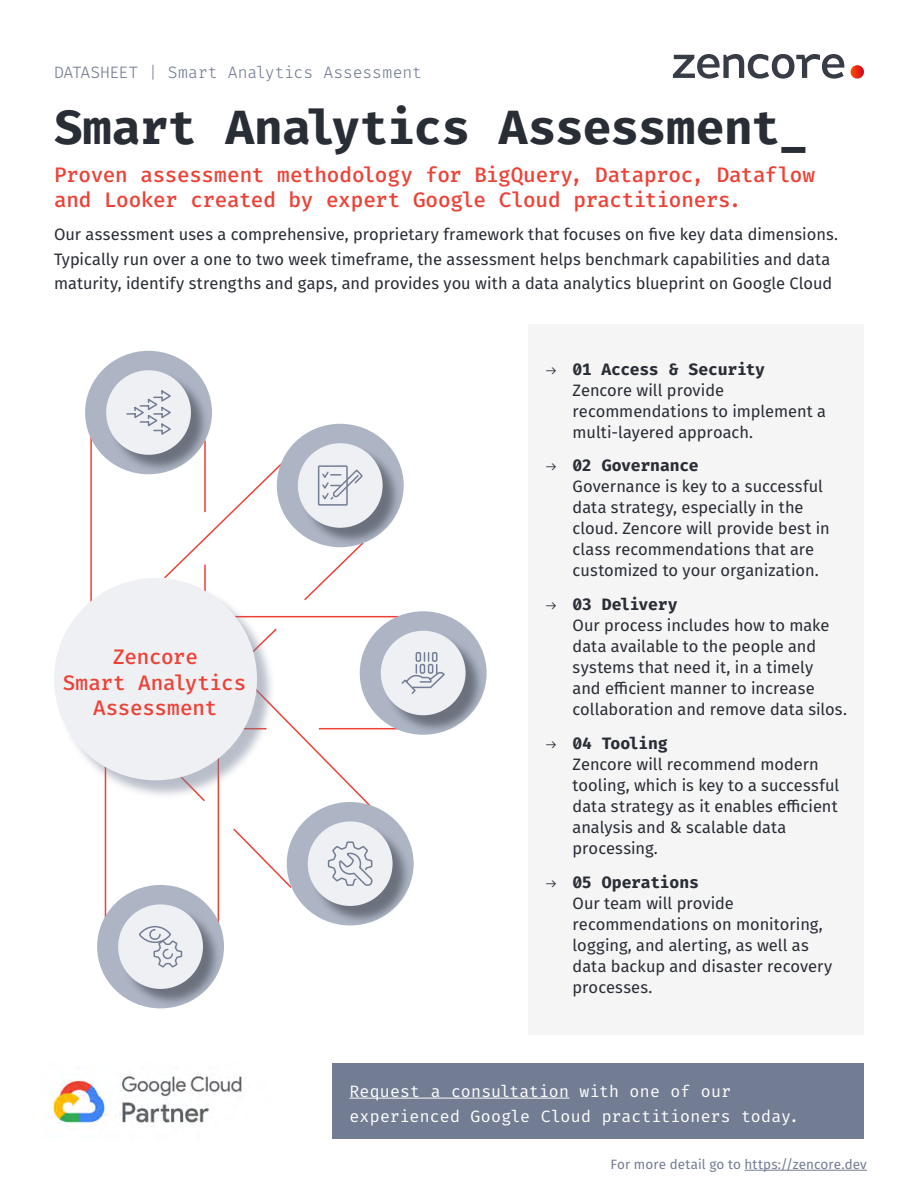
<style>
.page{position:relative;width:918px;height:1188px;background:#fff}
.page>*{position:absolute;margin:0;border:0;box-sizing:border-box;transform-origin:0 0}
.t1{font:700 48px "Fira Code";letter-spacing:-.015em;color:#292d35}
.t2{font:500 21px/25.2px "Fira Code";letter-spacing:-.015em;color:#ed4136}
.t3{font:16.5px/21px "Fira Sans";color:#292d35}
.t4{font:16.5px/24.8px "Fira Code";letter-spacing:.01em;color:#fff}
.t5{font:700 16.5px "Fira Code";letter-spacing:-.02em;color:#292d35}
.t6{font:300 16.5px "Fira Code";letter-spacing:-.015em;color:#727d93}
.t7{font:13.5px "Fira Sans";letter-spacing:.01em;color:#727d93}
</style>
<div class="page">
<img style="left:50px;top:1074px;width:192px;height:51px">
<svg style="left:673px;top:54px;width:171px;height:25px"></svg>
<svg style="left:851px;top:65px;width:13px;height:14px"></svg>
<hr style="left:744px;top:1170px;width:123px;height:1px;background:#727d93">
<div style="left:333px;top:1064px;width:531px;height:75px;background:#727d93"></div>
<hr style="left:350px;top:1098px;width:219px;height:1px;background:#fff">
<div style="left:529px;top:324px;width:335px;height:711px;background:#f5f5f6"></div>
<hr style="left:105px;top:765px;width:1px;height:154px;background:#ed4136">
<hr style="left:218px;top:751px;width:1px;height:174px;background:#ed4136">
<hr style="left:229px;top:616px;width:175px;height:1px;background:#ed4136">
<hr style="left:319px;top:728px;width:85px;height:1px;background:#ed4136">
<hr style="left:90px;top:424px;width:2px;height:212px;background:#ed4136">
<svg style="left:164px;top:461px;width:121px;height:119px"></svg>
<svg style="left:304px;top:546px;width:57px;height:55px"></svg>
<svg style="left:276px;top:687px;width:98px;height:122px"></svg>
<svg style="left:233px;top:828px;width:60px;height:62px"></svg>
<div style="left:56px;top:580px;width:220px;height:219px;background:#727d93;opacity:.5"></div>
<div style="left:54px;top:578px;width:203px;height:202px;background:#eff0f4;border-radius:50%"></div>
<div style="left:277px;top:424px;width:127px;height:123px;background:#adb5c5;border-radius:50%"></div>
<div style="left:300px;top:445px;width:102px;height:101px;background:#292d35;opacity:.5"></div>
<div style="left:298px;top:443px;width:85px;height:85px;background:#eff0f4;border-radius:50%"></div>
<div style="left:360px;top:611px;width:127px;height:124px;background:#adb5c5;border-radius:50%"></div>
<div style="left:383px;top:633px;width:102px;height:101px;background:#292d35;opacity:.5"></div>
<div style="left:381px;top:631px;width:85px;height:84px;background:#eff0f4;border-radius:50%"></div>
<div style="left:287px;top:802px;width:127px;height:123px;background:#adb5c5;border-radius:50%"></div>
<div style="left:310px;top:823px;width:102px;height:102px;background:#292d35;opacity:.5"></div>
<div style="left:308px;top:821px;width:85px;height:85px;background:#eff0f4;border-radius:50%"></div>
<svg style="left:327px;top:841px;width:46px;height:45px"></svg>
<div style="left:97px;top:885px;width:127px;height:123px;background:#adb5c5;border-radius:50%"></div>
<div style="left:120px;top:906px;width:102px;height:101px;background:#292d35;opacity:.5"></div>
<div style="left:118px;top:904px;width:85px;height:85px;background:#eff0f4;border-radius:50%"></div>
<div style="left:85px;top:351px;width:127px;height:123px;background:#adb5c5;border-radius:50%"></div>
<div style="left:108px;top:372px;width:102px;height:101px;background:#292d35;opacity:.5"></div>
<div style="left:106px;top:370px;width:85px;height:85px;background:#eff0f4;border-radius:50%"></div>
<svg style="left:139px;top:925px;width:44px;height:43px"></svg>
<svg style="left:401px;top:652px;width:44px;height:42px"></svg>
<svg style="left:317px;top:465px;width:46px;height:41px"></svg>
<svg style="left:126px;top:390px;width:45px;height:45px"></svg>
<p class="t6" style="left:54px;top:61px;width:370px">DATASHEET | Smart Analytics Assessment</p>
<h1 class="t1" style="left:54px;top:93px;width:755px">Smart Analytics Assessment_</h1>
<p class="t2" style="left:54px;top:163px;width:763px">Proven assessment methodology for BigQuery, Dataproc, Dataflow and Looker created by expert Google Cloud practitioners.</p>
<p class="t3" style="left:54px;top:221px;width:786px;line-height:24.8px">Our assessment uses a comprehensive, proprietary framework that focuses on five key data dimensions.<br>Typically run over a one to two week timeframe, the assessment helps benchmark capabilities and data maturity, identify strengths and gaps, and provides you with a data analytics blueprint on Google Cloud</p>
<p class="t2" style="left:63px;top:646px;width:185px;text-align:center">Zencore<br>Smart Analytics<br>Assessment</p>
<p class="t5" style="left:573px;top:357px;width:194px">01 Access &amp; Security</p>
<p class="t3" style="left:573px;top:379px;width:255px">Zencore will provide recommendations to implement a multi-layered approach.</p>
<p class="t5" style="left:573px;top:454px;width:128px">02 Governance</p>
<p class="t3" style="left:573px;top:476px;width:259px">Governance is key to a successful data strategy, especially in the cloud. Zencore will provide best in class recommendations that are customized to your organization.</p>
<p class="t5" style="left:573px;top:593px;width:107px">03 Delivery</p>
<p class="t3" style="left:573px;top:614px;width:276px">Our process includes how to make data available to the people and systems that need it, in a timely<br>and efficient manner to increase collaboration and remove data silos.</p>
<p class="t5" style="left:573px;top:732px;width:97px">04 Tooling</p>
<p class="t3" style="left:573px;top:753px;width:268px">Zencore will recommend modern tooling, which is key to a successful data strategy as it enables efficient analysis and &amp; scalable data processing.</p>
<p class="t5" style="left:573px;top:870px;width:128px">05 Operations</p>
<p class="t3" style="left:573px;top:892px;width:261px">Our team will provide recommendations on monitoring, logging, and alerting, as well as data backup and disaster recovery processes.</p>
<p class="t4" style="left:350px;top:1080px;width:451px">Request a consultation with one of our experienced Google Cloud practitioners today.</p>
<p class="t7" style="left:610px;top:1154px;width:258px">For more detail go to https://zencore.dev</p>
</div>
